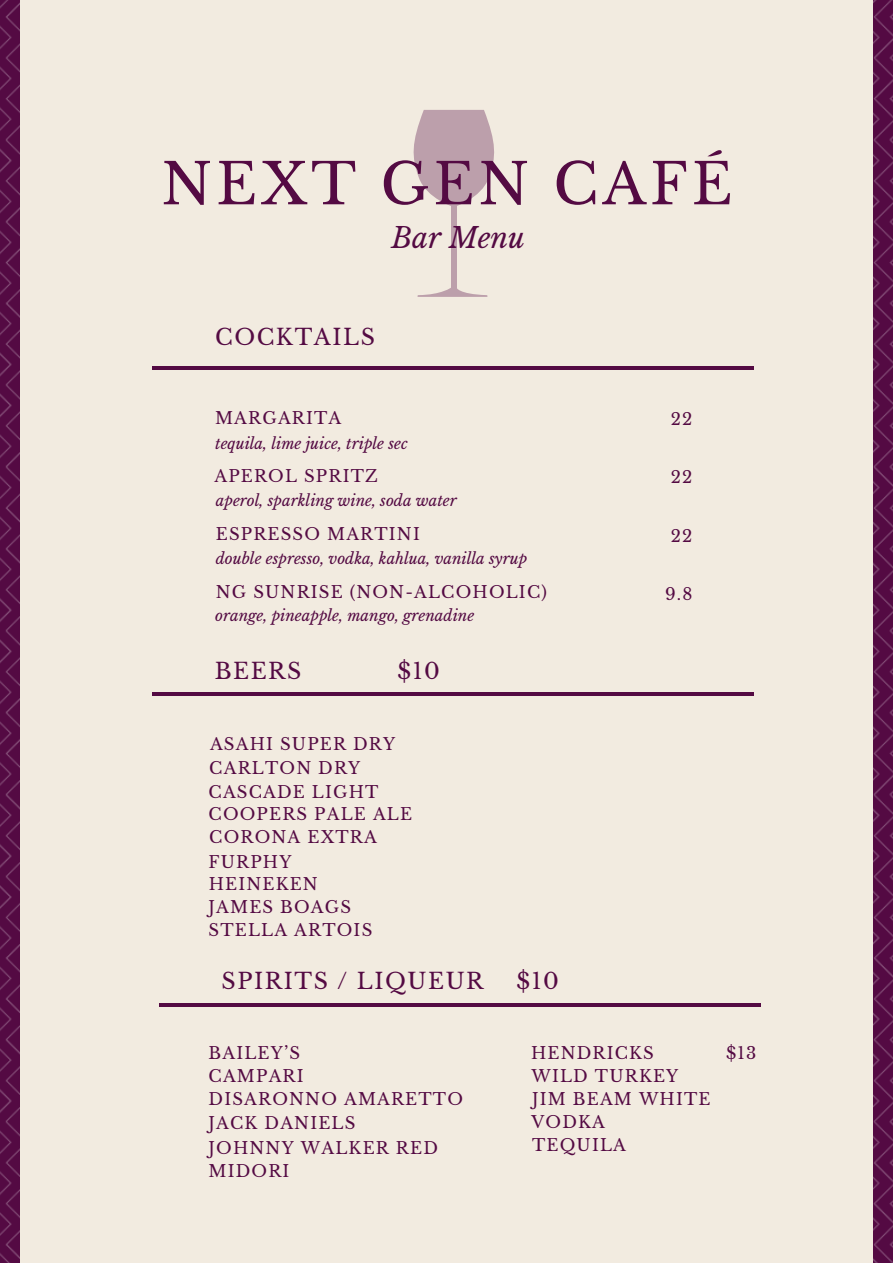
<style>
.page{position:relative;width:893px;height:1264px;background:#fff}
.page>*{position:absolute;margin:0;border:0;box-sizing:border-box;transform-origin:0 0}
.t1{font:56.4px "Libre Baskerville";letter-spacing:.07em;color:#540a43}
.t2{font:italic 28.2px "Libre Baskerville";color:#540a43}
.t3{font:22.05px "Libre Baskerville";letter-spacing:.07em;color:#540a43}
.t4{font:16.5px "Libre Baskerville";letter-spacing:.07em;color:#540a43}
.t5{font:italic 15.15px "Libre Baskerville";color:#540a43}
</style>
<div class="page">
<img style="left:0;top:0;width:892px;height:1262px">
<div style="left:21px;top:0;width:851px;height:1262px;background:#f2ebe0"></div>
<svg style="left:413px;top:110px;width:81px;height:97px"></svg>
<div style="left:451px;top:202px;width:5px;height:87px;background:#bc9fab"></div>
<svg style="left:417px;top:285px;width:71px;height:12px"></svg>
<hr style="left:152px;top:366px;width:602px;height:3px;background:#540a43">
<hr style="left:152px;top:692px;width:602px;height:4px;background:#540a43">
<hr style="left:159px;top:1003px;width:602px;height:3px;background:#540a43">
<p class="t1" style="left:161px;top:149px;width:572px">NEXT GEN CAFÉ</p>
<p class="t2" style="left:391px;top:220px;width:135px">Bar Menu</p>
<p class="t3" style="left:215px;top:324px;width:161px">COCKTAILS</p>
<p class="t4" style="left:215px;top:408px;width:128px">MARGARITA</p>
<p class="t4" style="left:671px;top:408px;width:23px">22</p>
<p class="t5" style="left:215px;top:434px;width:194px">tequila, lime juice, triple sec</p>
<p class="t5" style="left:216px;top:491px;width:242px">aperol, sparkling wine, soda water</p>
<p class="t4" style="left:216px;top:524px;width:205px">ESPRESSO MARTINI</p>
<p class="t5" style="left:216px;top:549px;width:313px">double espresso, vodka, kahlua, vanilla syrup</p>
<p class="t4" style="left:216px;top:582px;width:332px">NG SUNRISE (NON-ALCOHOLIC)</p>
<p class="t5" style="left:215px;top:606px;width:261px">orange, pineapple, mango, grenadine</p>
<p class="t3" style="left:215px;top:657px;width:88px">BEERS</p>
<p class="t3" style="left:397px;top:657px;width:44px">$10</p>
<p class="t4" style="left:214px;top:466px;width:165px">APEROL SPRITZ</p>
<p class="t4" style="left:210px;top:734px;width:187px">ASAHI SUPER DRY</p>
<p class="t4" style="left:208px;top:782px;width:171px">CASCADE LIGHT</p>
<p class="t4" style="left:208px;top:804px;width:205px">COOPERS PALE ALE</p>
<p class="t4" style="left:209px;top:758px;width:153px">CARLTON DRY</p>
<p class="t4" style="left:209px;top:827px;width:169px">CORONA EXTRA</p>
<p class="t4" style="left:208px;top:852px;width:84px">FURPHY</p>
<p class="t4" style="left:209px;top:874px;width:111px">HEINEKEN</p>
<p class="t4" style="left:208px;top:897px;width:144px">JAMES BOAGS</p>
<p class="t4" style="left:208px;top:920px;width:165px">STELLA ARTOIS</p>
<p class="t3" style="left:222px;top:967px;width:263px">SPIRITS / LIQUEUR</p>
<p class="t3" style="left:516px;top:967px;width:44px">$10</p>
<p class="t4" style="left:671px;top:467px;width:23px">22</p>
<p class="t4" style="left:671px;top:525px;width:23px">22</p>
<p class="t4" style="left:665px;top:584px;width:29px">9.8</p>
<p class="t4" style="left:208px;top:1042px;width:93px">BAILEY’S</p>
<p class="t4" style="left:208px;top:1065px;width:97px">CAMPARI</p>
<p class="t4" style="left:208px;top:1088px;width:256px">DISARONNO AMARETTO</p>
<p class="t4" style="left:208px;top:1112px;width:148px">JACK DANIELS</p>
<p class="t4" style="left:208px;top:1137px;width:231px">JOHNNY WALKER RED</p>
<p class="t4" style="left:208px;top:1160px;width:82px">MIDORI</p>
<p class="t4" style="left:531px;top:1042px;width:124px">HENDRICKS</p>
<p class="t4" style="left:726px;top:1042px;width:32px">$13</p>
<p class="t4" style="left:531px;top:1065px;width:148px">WILD TURKEY</p>
<p class="t4" style="left:532px;top:1088px;width:180px">JIM BEAM WHITE</p>
<p class="t4" style="left:531px;top:1111px;width:75px">VODKA</p>
<p class="t4" style="left:532px;top:1134px;width:95px">TEQUILA</p>
</div>
